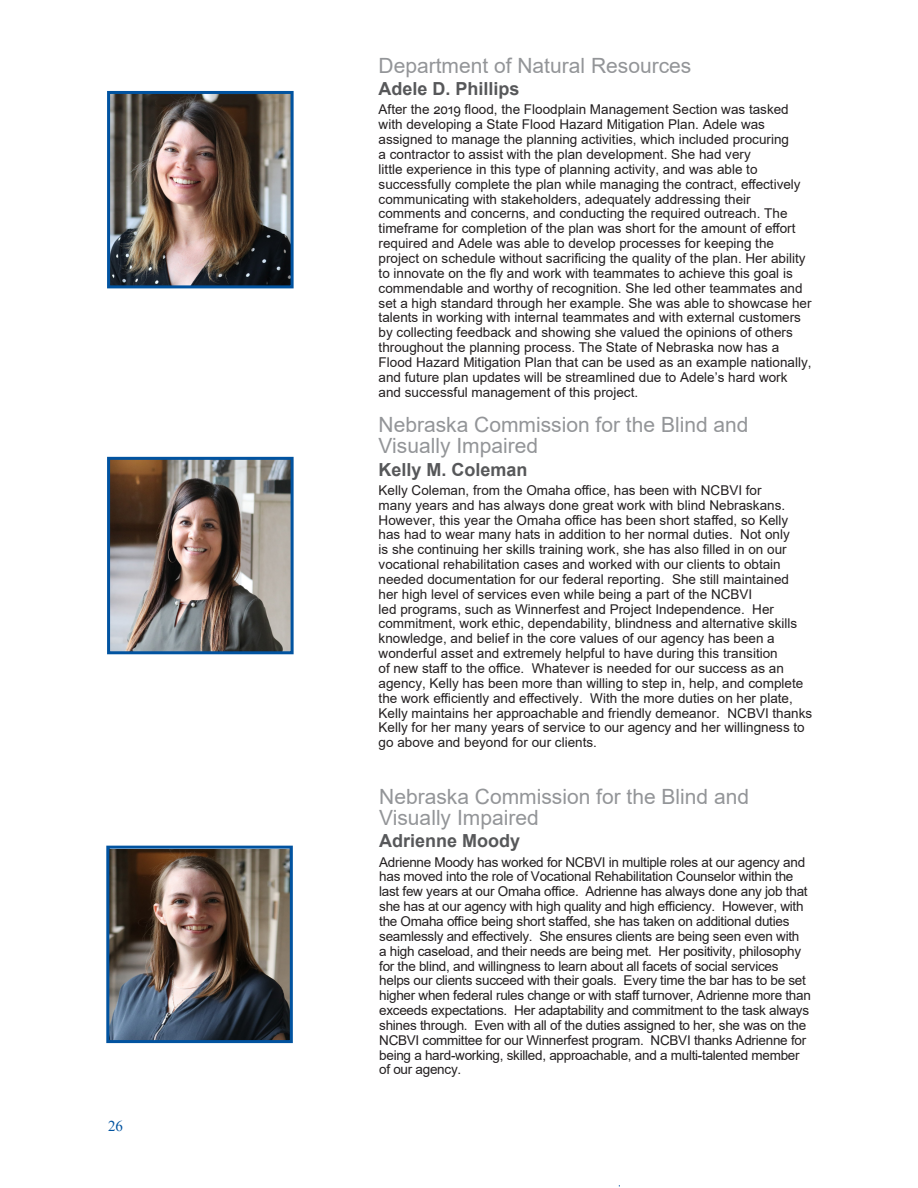
<style>
.page{position:relative;width:918px;height:1188px;background:#fff}
.page>*{position:absolute;margin:0;border:0;box-sizing:border-box;transform-origin:0 0}
.Title_Agency{font:21px/21px "Arial";color:#939598}
.Title_Nominee{font:700 18px "Arial";color:#57585a}
.t1{font:15px "Times New Roman";color:#0153a0}
.Body_text{font:13.5px/14.9px "Arial";color:#231f20}
.Body_text-2{font:13.5px/14.9px "Arial";letter-spacing:-.02em;color:#231f20}
</style>
<div class="page">
<img style="left:111px;top:95px;width:179px;height:189px">
<div style="left:107px;top:91px;width:187px;height:197px;border:3px solid #0153a0"></div>
<img style="left:111px;top:461px;width:179px;height:189px">
<div style="left:107px;top:457px;width:187px;height:197px;border:3px solid #0153a0"></div>
<img style="left:110px;top:850px;width:179px;height:189px">
<div style="left:106px;top:846px;width:187px;height:197px;border:3px solid #0153a0"></div>
<p class="t1" style="left:108px;top:1115px;width:16px">26</p>
<p class="Title_Agency" style="left:379px;top:55px;width:314px">Department of Natural Resources</p>
<p class="Title_Nominee" style="left:379px;top:76px;width:143px">Adele D. Phillips</p>
<p class="Body_text" style="left:379px;top:102px;width:434px">After the 2019 flood, the Floodplain Management Section was tasked with developing a State Flood Hazard Mitigation Plan. Adele was assigned to manage the planning activities, which included procuring<br>a contractor to assist with the plan development. She had very<br>little experience in this type of planning activity, and was able to successfully complete the plan while managing the contract, effectively communicating with stakeholders, adequately addressing their comments and concerns, and conducting the required outreach. The timeframe for completion of the plan was short for the amount of effort required and Adele was able to develop processes for keeping the project on schedule without sacrificing the quality of the plan. Her ability to innovate on the fly and work with teammates to achieve this goal is commendable and worthy of recognition. She led other teammates and set a high standard through her example. She was able to showcase her talents in working with internal teammates and with external customers by collecting feedback and showing she valued the opinions of others throughout the planning process. The State of Nebraska now has a Flood Hazard Mitigation Plan that can be used as an example nationally, and future plan updates will be streamlined due to Adele’s hard work and successful management of this project.</p>
<p class="Title_Agency" style="left:379px;top:414px;width:371px">Nebraska Commission for the Blind and<br>Visually Impaired</p>
<p class="Title_Nominee" style="left:379px;top:457px;width:151px">Kelly M. Coleman</p>
<p class="Body_text" style="left:379px;top:483px;width:435px">Kelly Coleman, from the Omaha office, has been with NCBVI for<br>many years and has always done great work with blind Nebraskans.<br>However, this year the Omaha office has been short staffed, so Kelly has had to wear many hats in addition to her normal duties. Not only<br>is she continuing her skills training work, she has also filled in on our vocational rehabilitation cases and worked with our clients to obtain needed documentation for our federal reporting. She still maintained<br>her high level of services even while being a part of the NCBVI<br>led programs, such as Winnerfest and Project Independence. Her commitment, work ethic, dependability, blindness and alternative skills knowledge, and belief in the core values of our agency has been a wonderful asset and extremely helpful to have during this transition<br>of new staff to the office. Whatever is needed for our success as an agency, Kelly has been more than willing to step in, help, and complete the work efficiently and effectively. With the more duties on her plate, Kelly maintains her approachable and friendly demeanor. NCBVI thanks Kelly for her many years of service to our agency and her willingness to go above and beyond for our clients.</p>
<p class="Title_Agency" style="left:379px;top:786px;width:371px">Nebraska Commission for the Blind and<br>Visually Impaired</p>
<p class="Title_Nominee" style="left:379px;top:828px;width:143px">Adrienne Moody</p>
<p class="Body_text-2" style="left:379px;top:854px;width:433px">Adrienne Moody has worked for NCBVI in multiple roles at our agency and has moved into the role of Vocational Rehabilitation Counselor within the last few years at our Omaha office. Adrienne has always done any job that she has at our agency with high quality and high efficiency. However, with the Omaha office being short staffed, she has taken on additional duties seamlessly and effectively. She ensures clients are being seen even with<br>a high caseload, and their needs are being met. Her positivity, philosophy for the blind, and willingness to learn about all facets of social services helps our clients succeed with their goals. Every time the bar has to be set higher when federal rules change or with staff turnover, Adrienne more than exceeds expectations. Her adaptability and commitment to the task always shines through. Even with all of the duties assigned to her, she was on the NCBVI committee for our Winnerfest program. NCBVI thanks Adrienne for being a hard-working, skilled, approachable, and a multi-talented member of our agency.</p>
</div>
